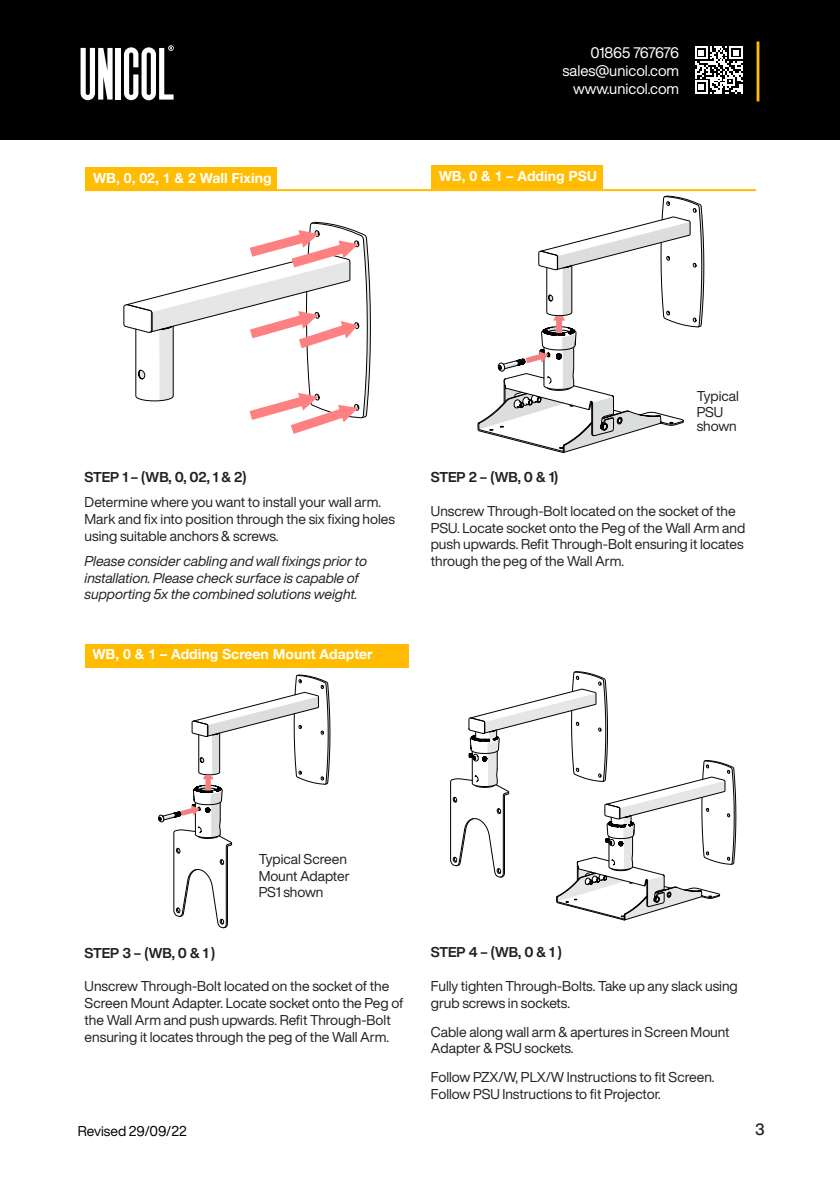
<style>
.page{position:relative;width:840px;height:1191px;background:#fff}
.page>*{position:absolute;margin:0;border:0;box-sizing:border-box;transform-origin:0 0}
.t1{font:500 16px "Helvetica Now Display";color:#231f20}
.t2{font:15px/18px "Helvetica Now Display";color:#fff;text-align:right}
.t3{font:14px/16.8px "Helvetica Now Display";color:#231f20}
.t4{font:italic 14px/16.8px "Helvetica Now Display";color:#231f20}
.t5{font:14px "Helvetica Neue LT 75 Bd";color:#fff}
.t6{font:700 14px "Helvetica Now Display";letter-spacing:-.005em;color:#231f20}
.t7{font:14px "Helvetica Now Display";color:#000}
</style>
<div class="page">
<div style="left:0;top:0;width:839px;height:140px;background:#000"></div>
<svg style="left:124px;top:45px;width:49px;height:55px"></svg>
<div style="left:116px;top:48px;width:5px;height:52px;background:#fff"></div>
<svg style="left:80px;top:48px;width:32px;height:52px"></svg>
<hr style="left:756px;top:41px;width:3px;height:60px;background:#ffbc00">
<svg style="left:695px;top:46px;width:47px;height:48px"></svg>
<svg style="left:158px;top:674px;width:172px;height:254px"></svg>
<div style="left:85px;top:167px;width:191px;height:24px;background:#ffbc00"></div>
<hr style="left:86px;top:189px;width:669px;height:2px;background:#ffbc00">
<svg style="left:123px;top:221px;width:248px;height:213px"></svg>
<svg style="left:477px;top:196px;width:226px;height:257px"></svg>
<div style="left:430px;top:165px;width:172px;height:24px;background:#ffbc00"></div>
<div style="left:85px;top:644px;width:323px;height:24px;background:#ffbc00"></div>
<svg style="left:450px;top:671px;width:286px;height:249px"></svg>
<p class="t2" style="left:562px;top:43px;width:118px">01865 767676 sales@unicol.com www.unicol.com</p>
<p class="t5" style="left:93px;top:169px;width:180px">WB, 0, 02, 1 &amp; 2 Wall Fixing</p>
<p class="t5" style="left:438px;top:167px;width:160px">WB, 0 &amp; 1 – Adding PSU</p>
<p class="t3" style="left:696px;top:387px;width:44px">Typical</p>
<p class="t3" style="left:696px;top:403px;width:28px">PSU</p>
<p class="t3" style="left:696px;top:417px;width:42px">shown</p>
<p class="t6" style="left:85px;top:468px;width:163px">STEP 1 – (WB, 0, 02, 1 &amp; 2)</p>
<p class="t3" style="left:85px;top:494px;width:312px">Determine where you want to install your wall arm.<br>Mark and fix into position through the six fixing holes using suitable anchors &amp; screws.</p>
<p class="t4" style="left:85px;top:552px;width:284px">Please consider cabling and wall fixings prior to installation. Please check surface is capable of supporting 5x the combined solutions weight.</p>
<p class="t5" style="left:92px;top:646px;width:282px">WB, 0 &amp; 1 – Adding Screen Mount Adapter</p>
<p class="t6" style="left:430px;top:467px;width:129px">STEP 2 – (WB, 0 &amp; 1)</p>
<p class="t3" style="left:430px;top:502px;width:316px">Unscrew Through-Bolt located on the socket of the PSU. Locate socket onto the Peg of the Wall Arm and push upwards. Refit Through-Bolt ensuring it locates through the peg of the Wall Arm.</p>
<p class="t3" style="left:258px;top:850px;width:93px">Typical Screen<br>Mount Adapter<br>PS1 shown</p>
<p class="t6" style="left:85px;top:943px;width:132px">STEP 3 – (WB, 0 &amp; 1 )</p>
<p class="t3" style="left:85px;top:977px;width:320px">Unscrew Through-Bolt located on the socket of the Screen Mount Adapter. Locate socket onto the Peg of the Wall Arm and push upwards. Refit Through-Bolt ensuring it locates through the peg of the Wall Arm.</p>
<p class="t6" style="left:430px;top:942px;width:132px">STEP 4 – (WB, 0 &amp; 1 )</p>
<p class="t3" style="left:430px;top:977px;width:308px">Fully tighten Through-Bolts. Take up any slack using grub screws in sockets.</p>
<p class="t3" style="left:430px;top:1023px;width:300px">Cable along wall arm &amp; apertures in Screen Mount<br>Adapter &amp; PSU sockets.</p>
<p class="t3" style="left:430px;top:1068px;width:285px">Follow PZX/W, PLX/W Instructions to fit Screen.</p>
<p class="t3" style="left:430px;top:1085px;width:231px">Follow PSU Instructions to fit Projector.</p>
<p class="t7" style="left:78px;top:1121px;width:110px">Revised 29/09/22</p>
<p class="t1" style="left:754px;top:1118px;width:11px">3</p>
</div>
